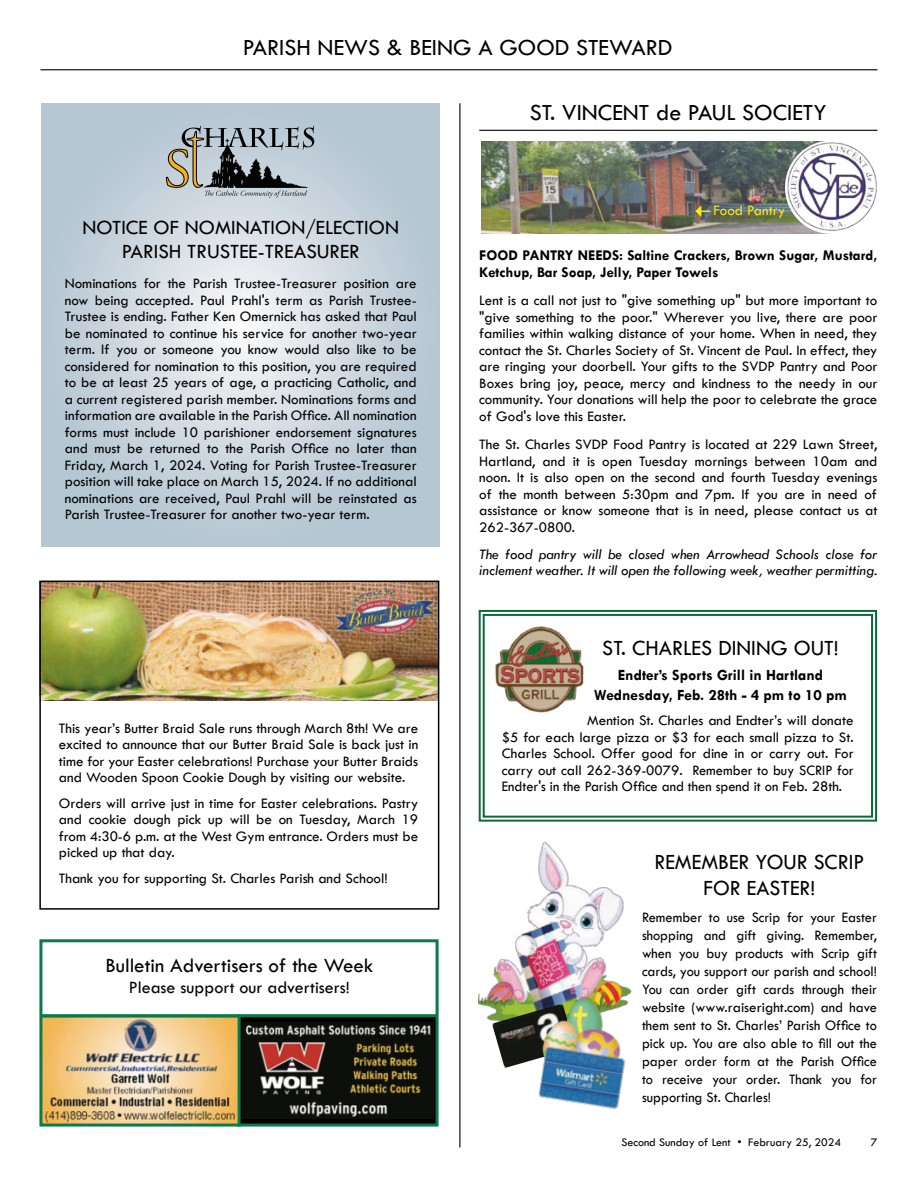
<style>
.page{position:relative;width:918px;height:1188px;background:#fff}
.page>*{position:absolute;margin:0;border:0;box-sizing:border-box;transform-origin:0 0}
.t1{font:24px "Kcmsww Tw Cen";color:#000}
.t2{font:22.5px/25.5px "Kcmsww Tw Cen";color:#000;text-align:center}
.t3{font:21px/24px "Kcmsww Tw Cen";color:#000;text-align:center}
.t4{font:18px "Kcmsww Tw Cen";color:#000}
.t5{font:700 15.75px/19.5px "Tw Cen";color:#000;text-align:center}
.t6{font:15px/16.5px "Kcmsww Tw Cen";color:#000;text-align:justify}
.t7{font:15px/18px "Kcmsww Tw Cen";color:#000;text-align:justify;scale:.96 1}
.t8{font:15px/18px "Grnxvh Tw Cen";color:#000;text-align:justify;scale:.96 1}
.t9{font:italic 15px/16.5px "Tw Cen";color:#000}
.t10{font:15px "Grnxvh Tw Cen";color:#000}
.t11{font:700 15px/16.5px "Tw Cen";color:#000}
.t12{font:15px "Kcmsww Tw Cen";color:#faeb17}
.t13{font:12px "Kcmsww Tw Cen";color:#000}
.s1{font-family:"Kcmsww Tw Cen"}
</style>
<div class="page">
<div style="left:240px;top:1016px;width:198px;height:108px;background:linear-gradient(to right,#020302,#020302)"></div>
<img style="left:43px;top:1017px;width:195px;height:106px">
<hr style="left:459px;top:103px;width:1px;height:1044px;background:#000">
<hr style="left:41px;top:69px;width:837px;height:1px;background:#000">
<hr style="left:479px;top:130px;width:399px;height:1px;background:#000">
<div style="left:519px;top:92px;width:319px;height:41px;background:#fff"></div>
<svg style="left:41px;top:103px;width:398px;height:443px"></svg>
<svg style="left:478px;top:609px;width:400px;height:213px"></svg>
<div style="left:483px;top:614px;width:390px;height:204px;border:2px solid #0a6937"></div>
<img style="left:495px;top:625px;width:92px;height:89px">
<div style="left:39px;top:939px;width:400px;height:188px;border:3px solid #097a4c"></div>
<hr style="left:40px;top:1014px;width:398px;height:3px;background:#097a4c">
<hr style="left:238px;top:1014px;width:3px;height:113px;background:#097a4c">
<svg style="left:166px;top:126px;width:148px;height:72px"></svg>
<img style="left:42px;top:584px;width:394px;height:116px">
<div style="left:39px;top:581px;width:400px;height:329px;border:2px solid #000"></div>
<img style="left:479px;top:841px;width:153px;height:180px">
<img style="left:492px;top:1004px;width:48px;height:64px">
<img style="left:540px;top:996px;width:83px;height:42px">
<img style="left:525px;top:1038px;width:101px;height:72px">
<img style="left:481px;top:141px;width:343px;height:92px">
<img style="left:787px;top:142px;width:90px;height:91px">
<svg style="left:695px;top:205px;width:15px;height:12px"></svg>
<img style="left:242px;top:1023px;width:192px;height:96px">
<h1 class="t1" style="left:243px;top:33px;width:431px">PARISH NEWS &amp; BEING A GOOD STEWARD</h1>
<h3 class="t3" style="left:82px;top:215px;width:318px">NOTICE OF NOMINATION/ELECTION<br>PARISH TRUSTEE-TREASURER</h3>
<p class="t6" style="left:65px;top:275px;width:353px">Nominations for the Parish Trustee-Treasurer position are now being accepted. Paul Prahl's term as Parish Trustee-Trustee is ending. Father Ken Omernick has asked that Paul be nominated to continue his service for another two-year term. If you or someone you know would also like to be considered for nomination to this position, you are required to be at least 25 years of age, a practicing Catholic, and a current registered parish member. Nominations forms and</p>
<p class="t10" style="left:65px;top:406px;width:353px">information are available in the Parish Office. All nomination</p>
<p class="t6" style="left:65px;top:424px;width:353px">forms must include 10 parishioner endorsement signatures</p>
<p class="t10" style="left:65px;top:439px;width:353px">and must be returned to the Parish Office no later than</p>
<p class="t6" style="left:65px;top:457px;width:353px">Friday, March 1, 2024. Voting for Parish Trustee-Treasurer position will take place on March 15, 2024. If no additional nominations are received, Paul Prahl will be reinstated as Parish Trustee-Treasurer for another two-year term.</p>
<p class="t6" style="left:59px;top:720px;width:361px">This year’s Butter Braid Sale runs through March 8th! We are excited to announce that our Butter Braid Sale is back just in time for your Easter celebrations! Purchase your Butter Braids and Wooden Spoon Cookie Dough by visiting our website.</p>
<p class="t6" style="left:59px;top:795px;width:361px">Orders will arrive just in time for Easter celebrations. Pastry and cookie dough pick up will be on Tuesday, March 19 from 4:30-6 p.m. at the West Gym entrance. Orders must be picked up that day.</p>
<p class="t6" style="left:59px;top:870px;width:330px">Thank you for supporting St. Charles Parish and School!</p>
<h3 class="t3" style="left:105px;top:954px;width:269px">Bulletin Advertisers of the Week</h3>
<p class="t4" style="left:129px;top:977px;width:223px">Please support our advertisers!</p>
<h1 class="t1" style="left:530px;top:98px;width:298px">ST. VINCENT de PAUL SOCIETY</h1>
<p class="t12" style="left:713px;top:201px;width:73px">Food Pantry</p>
<p class="t11" style="left:479px;top:247px;width:400px">FOOD PANTRY NEEDS: Saltine Crackers, Brown Sugar, Mustard,<br>Ketchup, Bar Soap, Jelly, Paper Towels</p>
<p class="t6" style="left:479px;top:292px;width:400px">Lent is a call not just to "give something up" but more important to "give something to the poor." Wherever you live, there are poor families within walking distance of your home. When in need, they contact the St. Charles Society of St. Vincent de Paul. In effect, they are ringing your doorbell. Your gifts to the SVDP Pantry and Poor Boxes bring joy, peace, mercy and kindness to the needy in our community. Your donations will help the poor to celebrate the grace of God's love this Easter.</p>
<p class="t6" style="left:479px;top:436px;width:400px">The St. Charles SVDP Food Pantry is located at 229 Lawn Street, Hartland, and it is open Tuesday mornings between 10am and noon. It is also open on the second and fourth Tuesday evenings of the month between 5:30pm and 7pm. If you are in need of assistance or know someone that is in need, please contact us at 262-367-0800.</p>
<p class="t9" style="left:479px;top:546px;width:400px">The food pantry will be closed when Arrowhead Schools close for inclement weather. It will open the following week, weather permitting.</p>
<h2 class="t2" style="left:602px;top:635px;width:238px">ST. CHARLES DINING OUT!</h2>
<p class="t5" style="left:594px;top:665px;width:254px">Endter’s Sports Grill in Hartland<br>Wednesday, Feb. 28th - 4 pm to 10 pm</p>
<p class="t6" style="left:502px;top:712px;width:353px;text-indent:85px">Mention St. Charles and Endter’s will donate $5 for each large pizza or $3 for each small pizza to St.<br>Charles School. Offer good for dine in or carry out. For carry out call 262-369-0079. Remember to buy SCRIP for</p>
<p class="t8" style="left:502px;top:777px;width:356px">Endter's in the Parish Office and then spend it on <span class="s1">Feb. 28th.</span></p>
<h2 class="t2" style="left:655px;top:849px;width:211px">REMEMBER YOUR SCRIP<br>FOR EASTER!</h2>
<p class="t7" style="left:642px;top:908px;width:246px">Remember to use Scrip for your Easter shopping and gift giving. Remember, when you buy products with Scrip gift cards, you support our parish and school!<br>You can order gift cards through their website (www.raiseright.com) and have</p>
<p class="t8" style="left:642px;top:1016px;width:246px">them sent to St. Charles’ Parish Office to pick up. You are also able to fill out the paper order form at the Parish Office</p>
<p class="t7" style="left:642px;top:1070px;width:246px">to receive your order. Thank you for supporting St. Charles!</p>
<p class="t13" style="left:621px;top:1135px;width:221px">Second Sunday of Lent • February 25, 2024</p>
<p class="t13" style="left:871px;top:1135px;width:8px">7</p>
</div>
